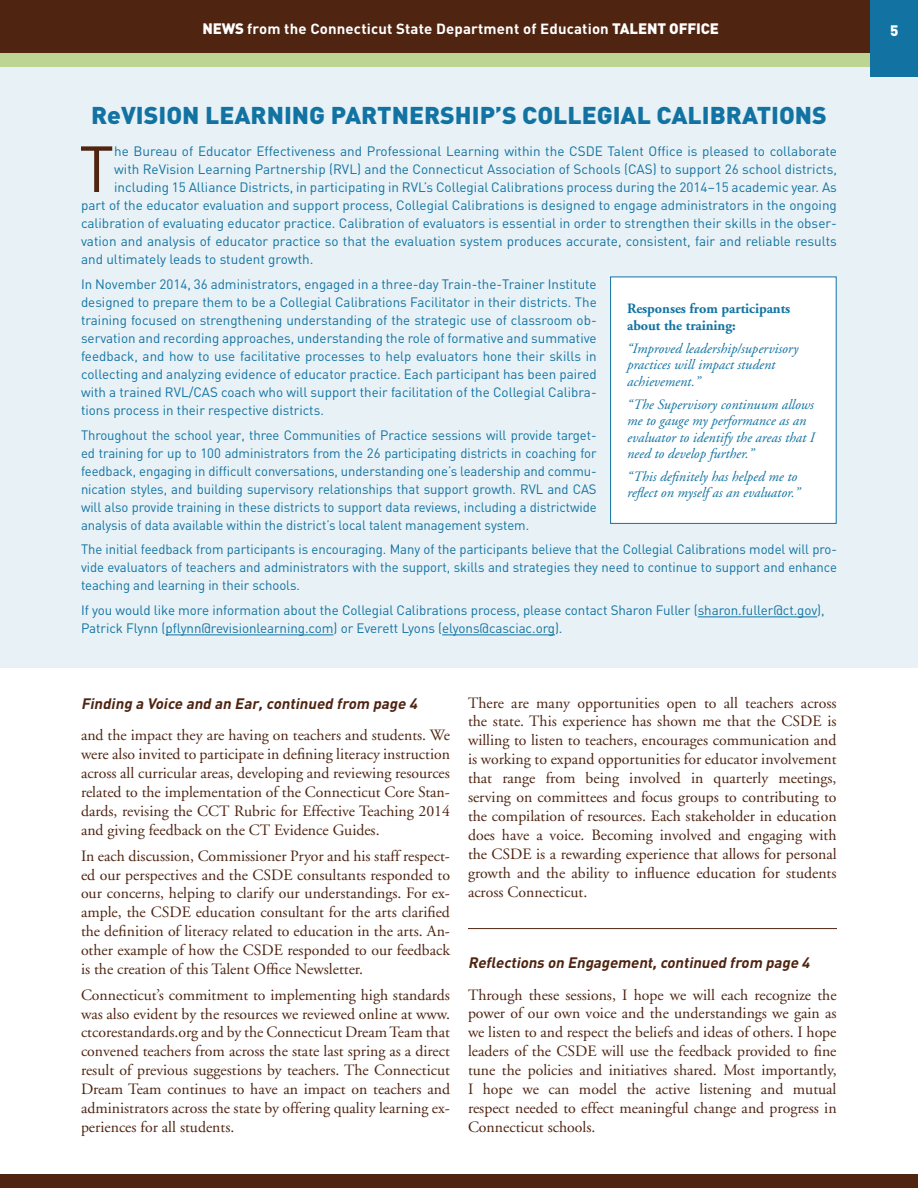
<style>
.page{position:relative;width:918px;height:1188px;background:#fff}
.page>*{position:absolute;margin:0;border:0;box-sizing:border-box;transform-origin:0 0}
.main_body_style{font:64.05px "DIN";color:#4f2411}
.t1{font:900 24px "DIN";color:#1273a2}
.main_body_style-2{font:15.75px/18.9px "Adobe Garamond";color:#4f2411;text-align:justify}
.t2{font:italic 700 15px "DIN";color:#4f2411}
.t3{font:900 15px "DIN";color:#fff}
.t4{font:700 14.55px "DIN";letter-spacing:.01em;color:#fff}
.t5{font:italic 14.25px/16.4px "Adobe Garamond";color:#1273a2}
.t6{font:700 14.25px/16.4px "Adobe Garamond";letter-spacing:-.005em;color:#1273a2}
.main_body_style-3{font:13.5px/18px "DIN";color:#1273a2;text-align:justify}
.s1{font-weight:900;font-size:15px}
</style>
<div class="page">
<div style="left:0;top:67px;width:918px;height:600px;background:#e7f1f6"></div>
<div style="left:0;top:1174px;width:918px;height:14px;background:#4f2411"></div>
<div style="left:0;top:0;width:870px;height:54px;background:#4f2411"></div>
<div style="left:0;top:54px;width:870px;height:13px;background:#bcd592"></div>
<div style="left:870px;top:0;width:48px;height:77px;background:#1273a2"></div>
<hr style="left:698px;top:617px;width:119px;height:1px;background:#1273a2">
<hr style="left:166px;top:635px;width:168px;height:1px;background:#1273a2">
<hr style="left:442px;top:635px;width:113px;height:1px;background:#1273a2">
<div style="left:611px;top:277px;width:225px;height:246px;background:#fff"></div>
<div style="left:610px;top:277px;width:227px;height:247px;border:1px solid #1273a2"></div>
<hr style="left:468px;top:928px;width:369px;height:1px;background:#4f2411">
<p class="t4" style="left:202px;top:19px;width:518px"><span class="s1">NEWS</span> from the Connecticut State Department of Education <span class="s1">TALENT OFFICE</span></p>
<p class="t3" style="left:890px;top:21px;width:10px">5</p>
<h1 class="t1" style="left:91px;top:100px;width:737px">ReVISION LEARNING PARTNERSHIP’S COLLEGIAL CALIBRATIONS</h1>
<p class="main_body_style" style="left:79px;top:129px;width:37px">T</p>
<p class="main_body_style-3" style="left:114px;top:142px;width:724px">he Bureau of Educator Effectiveness and Professional Learning within the CSDE Talent Office is pleased to collaborate</p>
<p class="main_body_style-3" style="left:114px;top:160px;width:724px">with ReVision Learning Partnership (RVL) and the Connecticut Association of Schools (CAS) to support 26 school districts,</p>
<p class="main_body_style-3" style="left:114px;top:178px;width:724px">including 15 Alliance Districts, in participating in RVL’s Collegial Calibrations process during the 2014–15 academic year. As</p>
<p class="main_body_style-3" style="left:81px;top:196px;width:757px">part of the educator evaluation and support process, Collegial Calibrations is designed to engage administrators in the ongoing</p>
<p class="main_body_style-3" style="left:81px;top:214px;width:757px">calibration of evaluating educator practice. Calibration of evaluators is essential in order to strengthen their skills in the obser-</p>
<p class="main_body_style-3" style="left:81px;top:232px;width:757px">vation and analysis of educator practice so that the evaluation system produces accurate, consistent, fair and reliable results</p>
<p class="main_body_style-3" style="left:81px;top:250px;width:234px">and ultimately leads to student growth.</p>
<p class="main_body_style-3" style="left:81px;top:275px;width:517px">In November 2014, 36 administrators, engaged in a three-day Train-the-Trainer Institute designed to prepare them to be a Collegial Calibrations Facilitator in their districts. The training focused on strengthening understanding of the strategic use of classroom ob&shy;servation and recording approaches, understanding the role of formative and summative feedback, and how to use facilitative processes to help evaluators hone their skills in collecting and analyzing evidence of educator practice. Each participant has been paired with a trained RVL/CAS coach who will support their facilitation of the Collegial Calibra&shy;tions process in their respective districts.</p>
<p class="main_body_style-3" style="left:81px;top:425px;width:517px">Throughout the school year, three Communities of Practice sessions will provide target&shy;ed training for up to 100 administrators from the 26 participating districts in coaching for feedback, engaging in difficult conversations, understanding one’s leadership and commu&shy;nication styles, and building supervisory relationships that support growth. RVL and CAS will also provide training in these districts to support data reviews, including a districtwide analysis of data available within the district’s local talent management system.</p>
<p class="main_body_style-3" style="left:81px;top:540px;width:758px">The initial feedback from participants is encouraging. Many of the participants believe that the Collegial Calibrations model will pro&shy;vide evaluators of teachers and administrators with the support, skills and strategies they need to continue to support and enhance teaching and learning in their schools.</p>
<p class="main_body_style-3" style="left:81px;top:601px;width:745px">If you would like more information about the Collegial Calibrations process, please contact Sharon Fuller (sharon.fuller@ct.gov),<br>Patrick Flynn (pflynn@revisionlearning.com) or Everett Lyons (elyons@casciac.org).</p>
<p class="t6" style="left:627px;top:301px;width:165px">Responses from participants about the training:</p>
<p class="t5" style="left:627px;top:341px;width:173px">“Improved leadership/supervisory practices will impact student achievement.”</p>
<p class="t5" style="left:627px;top:397px;width:189px">“The Supervisory continuum allows me to gauge my performance as an evaluator to identify the areas that I need to develop further.”</p>
<p class="t5" style="left:627px;top:469px;width:174px">“This definitely has helped me to reflect on myself as an evaluator.”</p>
<p class="main_body_style-2" style="left:468px;top:694px;width:370px">There are many opportunities open to all teachers across the state. This experience has shown me that the CSDE is willing to listen to teachers, encourages communication and is working to expand opportunities for educator involvement that range from being involved in quarterly meetings, serving on committees and focus groups to contributing to the compilation of resources. Each stakeholder in education does have a voice. Becoming involved and engaging with the CSDE is a rewarding experience that allows for personal growth and the ability to influence education for students across Connecticut.</p>
<p class="t2" style="left:81px;top:693px;width:341px">Finding a Voice and an Ear,continued from page 4</p>
<p class="main_body_style-2" style="left:81px;top:726px;width:371px">and the impact they are having on teachers and students. We were also invited to participate in defining literacy instruction across all curricular areas, developing and reviewing resources related to the implementation of the Connecticut Core Stan&shy;dards, revising the CCT Rubric for Effective Teaching 2014 and giving feedback on the CT Evidence Guides.</p>
<p class="main_body_style-2" style="left:81px;top:847px;width:371px">In each discussion, Commissioner Pryor and his staff respect&shy;ed our perspectives and the CSDE consultants responded to our concerns, helping to clarify our understandings. For ex&shy;ample, the CSDE education consultant for the arts clarified the definition of literacy related to education in the arts. An&shy;other example of how the CSDE responded to our feedback is the creation of this Talent Office Newsletter.</p>
<p class="main_body_style-2" style="left:81px;top:986px;width:371px">Connecticut’s commitment to implementing high standards was also evident by the resources we reviewed online at www. ctcorestandards.org and by the Connecticut Dream Team that convened teachers from across the state last spring as a direct result of previous suggestions by teachers. The Connecticut Dream Team continues to have an impact on teachers and administrators across the state by offering quality learning ex&shy;periences for all students.</p>
<p class="main_body_style-2" style="left:468px;top:985px;width:370px">Through these sessions, I hope we will each recognize the power of our own voice and the understandings we gain as we listen to and respect the beliefs and ideas of others. I hope leaders of the CSDE will use the feedback provided to fine tune the policies and initiatives shared. Most importantly, I hope we can model the active listening and mutual respect needed to effect meaningful change and progress in Connecticut schools.</p>
<p class="t2" style="left:468px;top:953px;width:346px">Reflections on Engagement,continued from page 4</p>
</div>
